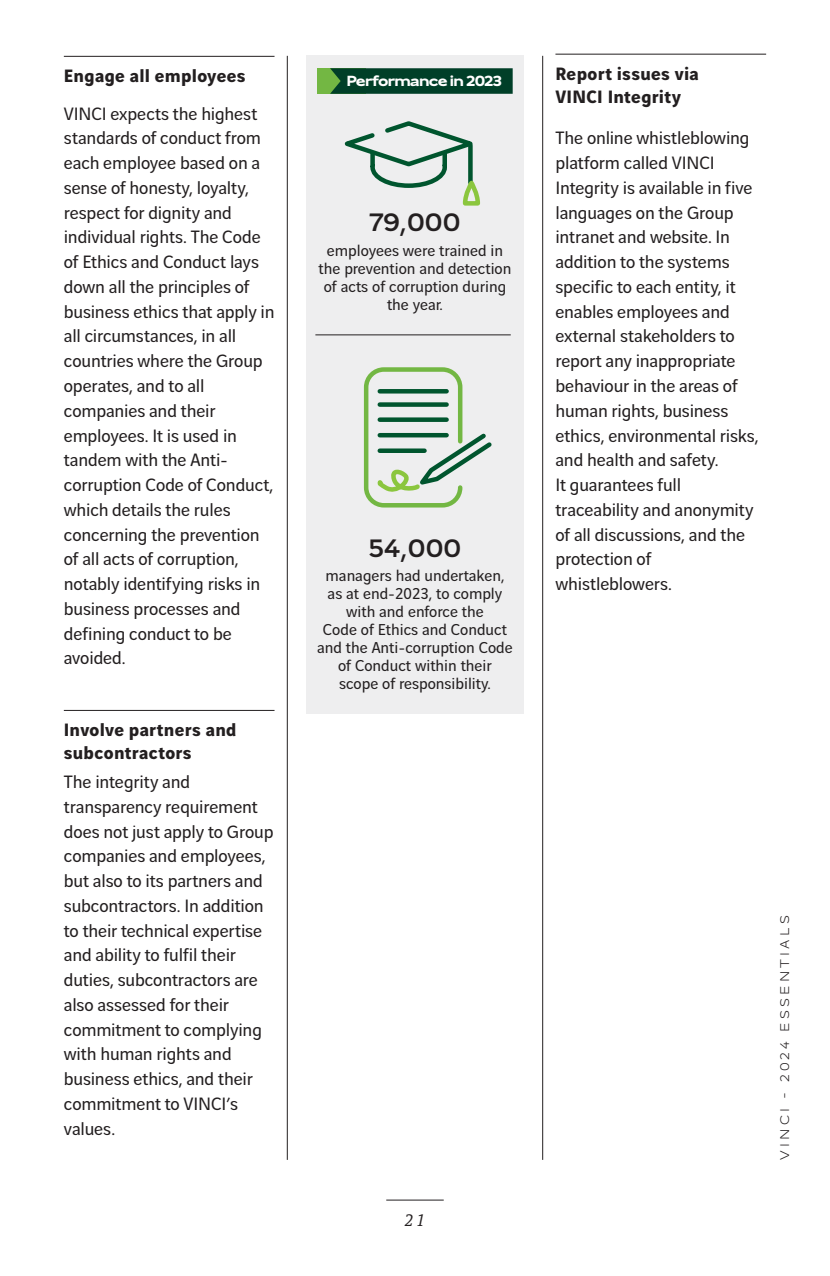
<style>
.page{position:relative;width:830px;height:1276px;background:#fff}
.page>*{position:absolute;margin:0;border:0;box-sizing:border-box;transform-origin:0 0}
.t1{font:500 27px "Vinci Sans Expanded";color:#231f20}
.t2{font:19.12px/24.8px "Vinci Sans";letter-spacing:-.005em;color:#231f20}
.t3{font:700 19.12px/22.5px "Vinci Sans";letter-spacing:.015em;color:#231f20}
.t4{font:italic 18px "Vinci Serif";color:#231f20}
.t5{font:16.88px/18px "Vinci Sans";color:#231f20;text-align:center}
.t6{font:700 15.75px "Vinci Sans Expanded";letter-spacing:-.045em;color:#fff}
.t7{font:300 13.5px "Vinci Sans Expanded";letter-spacing:.23em;color:#231f20}
</style>
<div class="page">
<hr style="left:287px;top:56px;width:1px;height:1104px;background:#231f20">
<hr style="left:542px;top:56px;width:1px;height:1104px;background:#231f20">
<div style="left:306px;top:56px;width:217px;height:658px;background:#eeeeef"></div>
<svg style="left:344px;top:121px;width:136px;height:85px"></svg>
<div style="left:364px;top:367px;width:98px;height:140px;border:4px solid #73b743;border-radius:18px"></div>
<svg style="left:373px;top:430px;width:119px;height:70px"></svg>
<hr style="left:379px;top:389px;width:67px;height:4px;background:#00552e">
<div style="left:379px;top:402px;width:67px;height:5px;background:#00552e"></div>
<div style="left:379px;top:417px;width:67px;height:5px;background:#00552e"></div>
<hr style="left:379px;top:433px;width:67px;height:4px;background:#00552e">
<div style="left:379px;top:448px;width:45px;height:5px;background:#00552e"></div>
<hr style="left:555px;top:54px;width:210px;height:1px;background:#231f20">
<hr style="left:64px;top:56px;width:210px;height:1px;background:#231f20">
<hr style="left:64px;top:710px;width:210px;height:1px;background:#231f20">
<div style="left:317px;top:68px;width:49px;height:26px;background:#73b743"></div>
<svg style="left:330px;top:68px;width:182px;height:26px;background:#07452b"></svg>
<hr style="left:315px;top:334px;width:195px;height:1px;background:#231f20">
<hr style="left:386px;top:1199px;width:57px;height:1px;background:#231f20">
<p class="t3" style="left:64px;top:63px;width:183px">Engage all employees</p>
<p class="t2" style="left:64px;top:99px;width:212px">VINCI expects the highest standards of conduct from each employee based on a sense of honesty, loyalty, respect for dignity and individual rights. The Code of Ethics and Conduct lays down all the principles of business ethics that apply in all circumstances, in all countries where the Group operates, and to all companies and their employees. It is used in tandem with the Anti&shy;corruption Code of Conduct, which details the rules concerning the prevention of all acts of corruption, notably identifying risks in business processes and defining conduct to be avoided.</p>
<p class="t3" style="left:64px;top:717px;width:174px">Involve partners and subcontractors</p>
<p class="t2" style="left:64px;top:767px;width:211px">The integrity and transparency requirement does not just apply to Group companies and employees, but also to its partners and subcontractors. In addition to their technical expertise and ability to fulfil their duties, subcontractors are also assessed for their commitment to complying with human rights and business ethics, and their commitment to VINCI’s values.</p>
<p class="t6" style="left:346px;top:69px;width:157px">Performance in 2023</p>
<h1 class="t1" style="left:369px;top:203px;width:93px">79,000</h1>
<p class="t5" style="left:318px;top:240px;width:194px">employees were trained in the prevention and detection of acts of corruption during the year.</p>
<h1 class="t1" style="left:368px;top:528px;width:94px">54,000</h1>
<p class="t5" style="left:317px;top:565px;width:197px">managers had undertaken, as at end-2023, to comply with and enforce the<br>Code of Ethics and Conduct and the Anti-corruption Code of Conduct within their scope of responsibility.</p>
<p class="t3" style="left:555px;top:61px;width:145px">Report issues via<br>VINCI Integrity</p>
<p class="t2" style="left:555px;top:124px;width:205px">The online whistleblowing platform called VINCI<br>Integrity is available in five languages on the Group intranet and website. In addition to the systems specific to each entity, it enables employees and external stakeholders to report any inappropriate behaviour in the areas of human rights, business ethics, environmental risks, and health and safety.<br>It guarantees full traceability and anonymity of all discussions, and the protection of whistleblowers.</p>
<p class="t4" style="left:404px;top:1207px;width:22px">21</p>
<p class="t7" style="left:775px;top:1160px;width:246px;rotate:-90deg">VINCI - 2024 ESSENTIALS</p>
</div>
